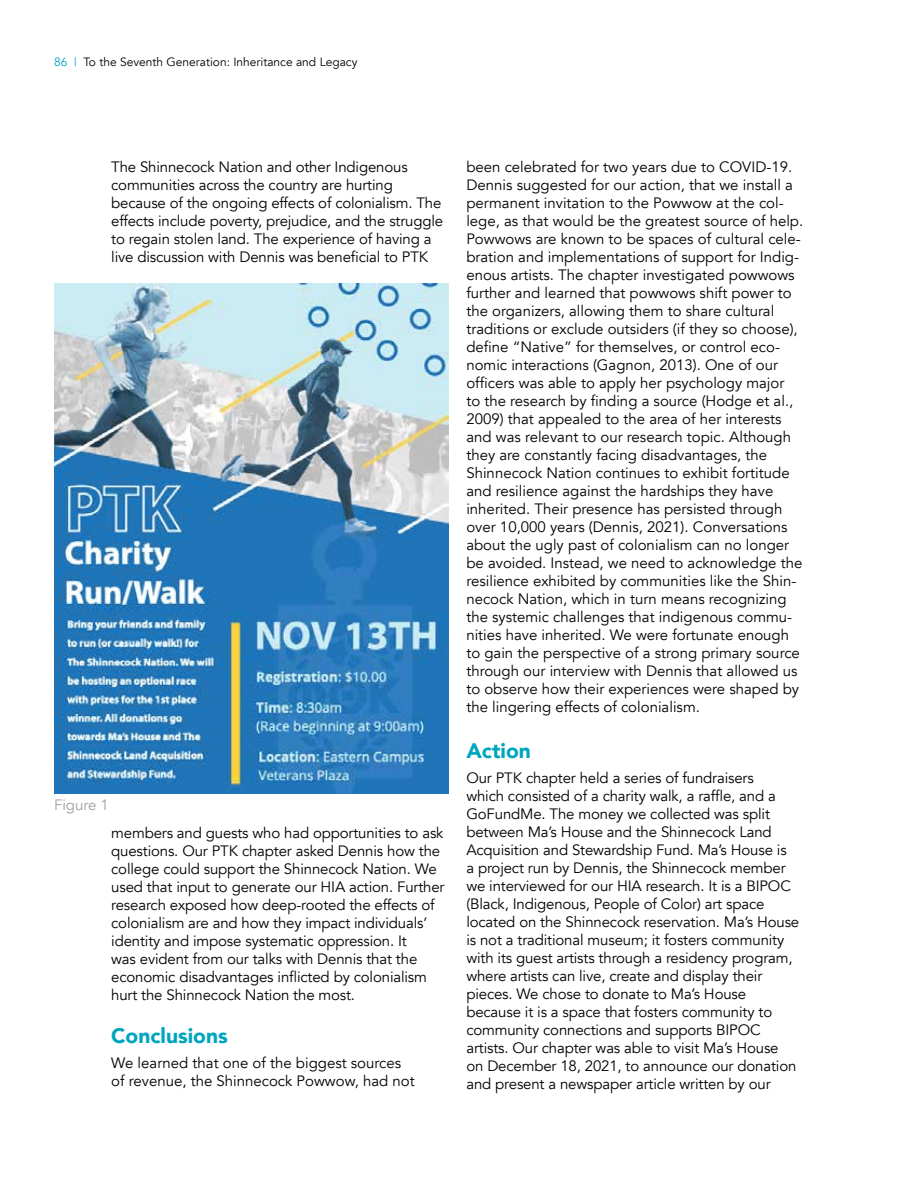
<style>
.page{position:relative;width:918px;height:1188px;background:#fff}
.page>*{position:absolute;margin:0;border:0;box-sizing:border-box;transform-origin:0 0}
.t1{font:900 21px "Avenir";color:#00a6be}
.t2{font:15px/18px "Avenir";letter-spacing:-.01em;color:#000}
.t3{font:15px "Avenir";color:#9fa1a4}
.t4{font:12px "Avenir";color:#000}
.s1{color:#00a6be}
</style>
<div class="page">
<img style="left:54px;top:284px;width:394px;height:509px">
<p class="t4" style="left:54px;top:55px;width:305px"><span class="s1">86 |</span> To the Seventh Generation: Inheritance and Legacy</p>
<p class="t2" style="left:111px;top:158px;width:334px">The Shinnecock Nation and other Indigenous communities across the country are hurting because of the ongoing effects of colonialism. The effects include poverty, prejudice, and the struggle to regain stolen land. The experience of having a live discussion with Dennis was beneficial to PTK</p>
<p class="t3" style="left:54px;top:796px;width:57px">Figure 1</p>
<p class="t2" style="left:111px;top:824px;width:335px">members and guests who had opportunities to ask questions. Our PTK chapter asked Dennis how the college could support the Shinnecock Nation. We used that input to generate our HIA action. Further research exposed how deep-rooted the effects of colonialism are and how they impact individuals’ identity and impose systematic oppression. It<br>was evident from our talks with Dennis that the economic disadvantages inflicted by colonialism hurt the Shinnecock Nation the most.</p>
<h1 class="t1" style="left:111px;top:1017px;width:118px">Conclusions</h1>
<p class="t2" style="left:111px;top:1054px;width:305px">We learned that one of the biggest sources of revenue, the Shinnecock Powwow, had not</p>
<p class="t2" style="left:466px;top:158px;width:338px">been celebrated for two years due to COVID-19.<br>Dennis suggested for our action, that we install a permanent invitation to the Powwow at the col&shy;lege, as that would be the greatest source of help.<br>Powwows are known to be spaces of cultural cele&shy;bration and implementations of support for Indig&shy;enous artists. The chapter investigated powwows further and learned that powwows shift power to the organizers, allowing them to share cultural traditions or exclude outsiders (if they so choose), define “Native” for themselves, or control eco&shy;nomic interactions (Gagnon, 2013). One of our officers was able to apply her psychology major<br>to the research by finding a source (Hodge et al., 2009) that appealed to the area of her interests and was relevant to our research topic. Although they are constantly facing disadvantages, the Shinnecock Nation continues to exhibit fortitude and resilience against the hardships they have inherited. Their presence has persisted through over 10,000 years (Dennis, 2021). Conversations about the ugly past of colonialism can no longer be avoided. Instead, we need to acknowledge the resilience exhibited by communities like the Shin&shy;necock Nation, which in turn means recognizing the systemic challenges that indigenous commu&shy;nities have inherited. We were fortunate enough to gain the perspective of a strong primary source through our interview with Dennis that allowed us to observe how their experiences were shaped by the lingering effects of colonialism.</p>
<h1 class="t1" style="left:466px;top:732px;width:66px">Action</h1>
<p class="t2" style="left:466px;top:769px;width:334px">Our PTK chapter held a series of fundraisers<br>which consisted of a charity walk, a raffle, and a GoFundMe. The money we collected was split between Ma’s House and the Shinnecock Land Acquisition and Stewardship Fund. Ma’s House is<br>a project run by Dennis, the Shinnecock member we interviewed for our HIA research. It is a BIPOC (Black, Indigenous, People of Color) art space located on the Shinnecock reservation. Ma’s House is not a traditional museum; it fosters community with its guest artists through a residency program, where artists can live, create and display their pieces. We chose to donate to Ma’s House because it is a space that fosters community to community connections and supports BIPOC artists. Our chapter was able to visit Ma’s House on December 18, 2021, to announce our donation and present a newspaper article written by our</p>
</div>
